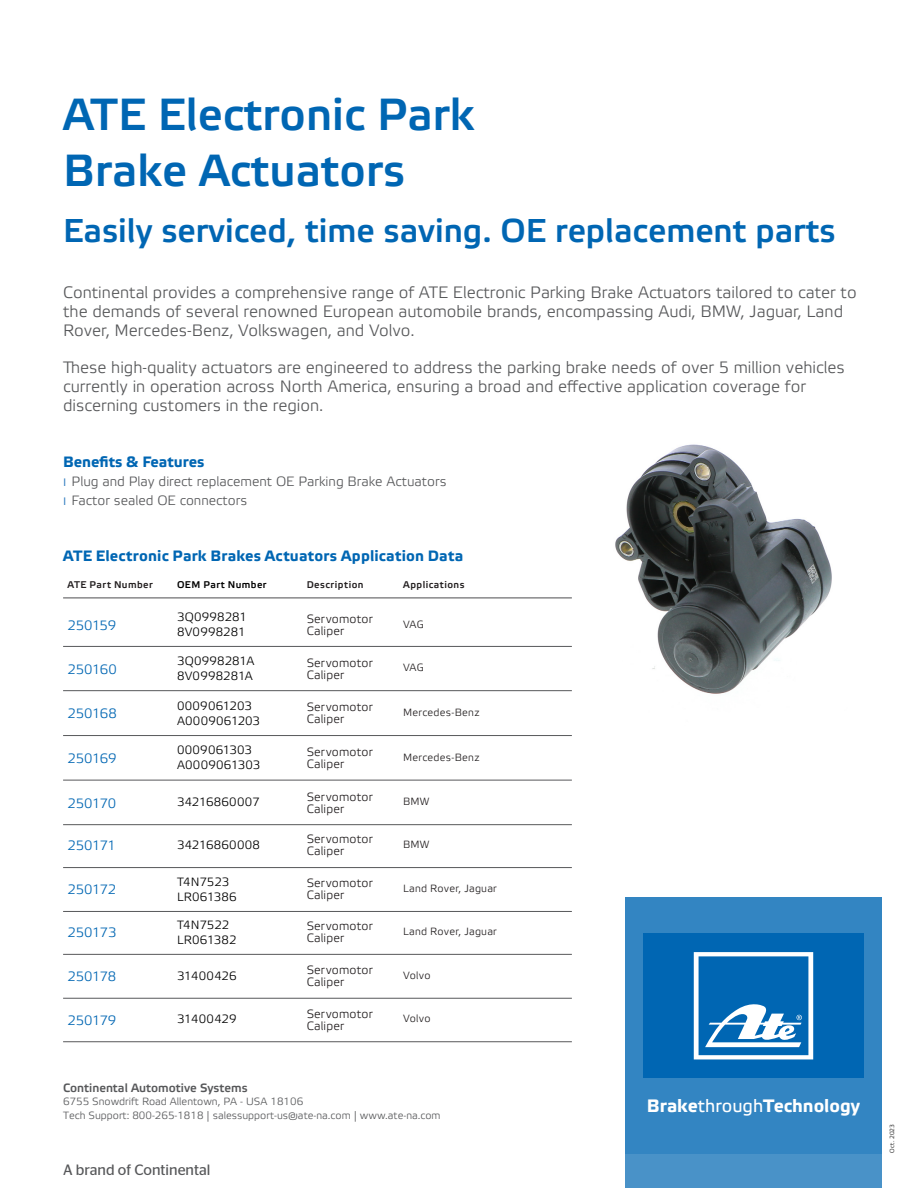
<style>
.page{position:relative;width:918px;height:1188px;background:#fff}
.page>*{position:absolute;margin:0;border:0;box-sizing:border-box;transform-origin:0 0}
.Copy_7_5pt{font:500 45px "Etelka";color:#0066b3}
.Copy_7_5pt-2{font:500 33px "Etelka";color:#0066b3}
.t1{font:700 18px "Etelka Text";color:#fff}
.Copy_7_5pt-3{font:300 16.5px/18.8px "Etelka";color:#57585a}
.Copy_7_5pt-4{font:700 15px "Etelka Text";letter-spacing:.005em;color:#0066b3}
.t2{font:15px "Continental Stag Sans";color:#57585a}
.t3{font:300 13.5px "Etelka";color:#57585a}
.table_copy{font:300 13.5px "Etelka";letter-spacing:-.005em;color:#0066b3}
.table_copy-2{font:300 12px "Etelka";letter-spacing:.01em;color:#231f20}
.table_copy-3{font:300 12px/15px "Etelka";letter-spacing:.015em;color:#000}
.t4{font:500 12px "Etelka";color:#57585a}
.t5{font:300 10.5px "Etelka";color:#57585a}
.table_copy-4{font:300 10.5px "Etelka";letter-spacing:.025em;color:#231f20}
.table_copy-5{font:500 9.75px "Etelka";letter-spacing:.045em;color:#231f20}
.table_copy-6{font:500 9.75px "Etelka";letter-spacing:.045em;color:#000}
.table_copy-7{font:300 6px "Etelka";letter-spacing:.02em;color:#000}
.s1{font-size:15px;color:#2b79be}
.s2{font-weight:400}
</style>
<div class="page">
<div style="left:625px;top:897px;width:257px;height:291px;background:#3385c2"></div>
<div style="left:643px;top:934px;width:221px;height:144px;background:#0066b3"></div>
<svg style="left:694px;top:952px;width:119px;height:107px"></svg>
<div style="left:625px;top:1154px;width:257px;height:34px;background:#4992c8"></div>
<hr style="left:63px;top:597px;width:509px;height:1px;background:#57585a">
<hr style="left:63px;top:646px;width:509px;height:1px;background:#57585a">
<hr style="left:63px;top:690px;width:509px;height:1px;background:#57585a">
<hr style="left:63px;top:735px;width:509px;height:1px;background:#57585a">
<hr style="left:63px;top:780px;width:509px;height:1px;background:#57585a">
<hr style="left:63px;top:824px;width:509px;height:1px;background:#57585a">
<hr style="left:63px;top:867px;width:509px;height:1px;background:#57585a">
<hr style="left:63px;top:911px;width:509px;height:1px;background:#57585a">
<hr style="left:63px;top:954px;width:509px;height:1px;background:#57585a">
<hr style="left:63px;top:998px;width:509px;height:1px;background:#57585a">
<hr style="left:63px;top:1041px;width:509px;height:1px;background:#57585a">
<img style="left:615px;top:444px;width:217px;height:250px">
<p class="Copy_7_5pt" style="left:63px;top:86px;width:413px">ATE Electronic Park</p>
<p class="Copy_7_5pt" style="left:63px;top:142px;width:344px">Brake Actuators</p>
<p class="Copy_7_5pt-2" style="left:63px;top:210px;width:774px">Easily serviced, time saving. OE replacement parts</p>
<p class="Copy_7_5pt-3" style="left:63px;top:284px;width:795px">Continental provides a comprehensive range of ATE Electronic Parking Brake Actuators tailored to cater to the demands of several renowned European automobile brands, encompassing Audi, BMW, Jaguar, Land<br>Rover, Mercedes-Benz, Volkswagen, and Volvo.</p>
<p class="Copy_7_5pt-3" style="left:63px;top:359px;width:783px">These high-quality actuators are engineered to address the parking brake needs of over 5 million vehicles currently in operation across North America, ensuring a broad and effective application coverage for</p>
<p class="Copy_7_5pt-3" style="left:63px;top:396px;width:262px">discerning customers in the region.</p>
<p class="Copy_7_5pt-4" style="left:63px;top:452px;width:143px">Benefits &amp; Features</p>
<p class="t3" style="left:63px;top:473px;width:385px"><span class="s1">ı</span> Plug and Play direct replacement OE Parking Brake Actuators</p>
<p class="t3" style="left:63px;top:492px;width:186px"><span class="s1">ı</span> Factor sealed OE connectors</p>
<p class="Copy_7_5pt-4" style="left:63px;top:547px;width:402px">ATE Electronic Park Brakes Actuators Application Data</p>
<p class="table_copy-5" style="left:67px;top:578px;width:87px">ATE Part Number</p>
<p class="table_copy-6" style="left:177px;top:578px;width:91px">OEM Part Number</p>
<p class="table_copy-5" style="left:307px;top:578px;width:58px">Description</p>
<p class="table_copy-5" style="left:403px;top:578px;width:63px">Applications</p>
<p class="table_copy" style="left:67px;top:617px;width:50px">250159</p>
<p class="table_copy" style="left:67px;top:661px;width:51px">250160</p>
<p class="table_copy" style="left:67px;top:705px;width:51px">250168</p>
<p class="table_copy" style="left:67px;top:750px;width:51px">250169</p>
<p class="table_copy" style="left:67px;top:795px;width:50px">250170</p>
<p class="table_copy" style="left:67px;top:838px;width:50px">250171</p>
<p class="table_copy" style="left:67px;top:881px;width:51px">250172</p>
<p class="table_copy" style="left:67px;top:924px;width:51px">250173</p>
<p class="table_copy" style="left:67px;top:968px;width:50px">250178</p>
<p class="table_copy" style="left:67px;top:1012px;width:50px">250179</p>
<p class="table_copy-3" style="left:177px;top:610px;width:71px">3Q0998281<br>8V0998281</p>
<p class="table_copy-3" style="left:177px;top:654px;width:79px">3Q0998281A<br>8V0998281A</p>
<p class="table_copy-3" style="left:177px;top:698px;width:85px">0009061203<br>A0009061203</p>
<p class="table_copy-3" style="left:177px;top:743px;width:85px">0009061303<br>A0009061303</p>
<p class="table_copy-3" style="left:177px;top:795px;width:84px">34216860007</p>
<p class="table_copy-3" style="left:177px;top:838px;width:84px">34216860008</p>
<p class="table_copy-3" style="left:177px;top:874px;width:54px">T4N7523</p>
<p class="table_copy-3" style="left:177px;top:889px;width:61px">LR061386</p>
<p class="table_copy-3" style="left:177px;top:917px;width:54px">T4N7522</p>
<p class="table_copy-3" style="left:177px;top:932px;width:61px">LR061382</p>
<p class="table_copy-3" style="left:177px;top:969px;width:61px">31400426</p>
<p class="table_copy-3" style="left:177px;top:1012px;width:61px">31400429</p>
<p class="table_copy-2" style="left:307px;top:611px;width:68px">Servomotor</p>
<p class="table_copy-2" style="left:307px;top:623px;width:39px">Caliper</p>
<p class="table_copy-2" style="left:307px;top:655px;width:68px">Servomotor</p>
<p class="table_copy-2" style="left:307px;top:667px;width:39px">Caliper</p>
<p class="table_copy-2" style="left:307px;top:700px;width:68px">Servomotor</p>
<p class="table_copy-2" style="left:307px;top:712px;width:39px">Caliper</p>
<p class="table_copy-2" style="left:307px;top:744px;width:68px">Servomotor</p>
<p class="table_copy-2" style="left:307px;top:756px;width:39px">Caliper</p>
<p class="table_copy-2" style="left:307px;top:789px;width:68px">Servomotor</p>
<p class="table_copy-2" style="left:307px;top:801px;width:39px">Caliper</p>
<p class="table_copy-2" style="left:307px;top:832px;width:68px">Servomotor</p>
<p class="table_copy-2" style="left:307px;top:844px;width:39px">Caliper</p>
<p class="table_copy-2" style="left:307px;top:876px;width:68px">Servomotor</p>
<p class="table_copy-2" style="left:307px;top:888px;width:39px">Caliper</p>
<p class="table_copy-2" style="left:307px;top:919px;width:68px">Servomotor</p>
<p class="table_copy-2" style="left:307px;top:931px;width:39px">Caliper</p>
<p class="table_copy-2" style="left:307px;top:963px;width:68px">Servomotor</p>
<p class="table_copy-2" style="left:307px;top:975px;width:39px">Caliper</p>
<p class="table_copy-2" style="left:307px;top:1006px;width:68px">Servomotor</p>
<p class="table_copy-2" style="left:307px;top:1018px;width:39px">Caliper</p>
<p class="table_copy-4" style="left:403px;top:618px;width:22px">VAG</p>
<p class="table_copy-4" style="left:403px;top:661px;width:22px">VAG</p>
<p class="table_copy-4" style="left:403px;top:706px;width:78px">Mercedes-Benz</p>
<p class="table_copy-4" style="left:403px;top:751px;width:78px">Mercedes-Benz</p>
<p class="table_copy-4" style="left:403px;top:795px;width:28px">BMW</p>
<p class="table_copy-4" style="left:403px;top:838px;width:28px">BMW</p>
<p class="table_copy-4" style="left:403px;top:882px;width:95px">Land Rover, Jaguar</p>
<p class="table_copy-4" style="left:403px;top:925px;width:95px">Land Rover, Jaguar</p>
<p class="table_copy-4" style="left:403px;top:969px;width:29px">Volvo</p>
<p class="table_copy-4" style="left:403px;top:1012px;width:29px">Volvo</p>
<p class="t4" style="left:63px;top:1080px;width:186px">Continental Automotive Systems</p>
<p class="t5" style="left:63px;top:1095px;width:242px">6755 Snowdrift Road Allentown, PA - USA 18106</p>
<p class="t5" style="left:63px;top:1109px;width:379px">Tech Support: 800-265-1818 | salessupport-us@ate-na.com | www.ate-na.com</p>
<p class="t2" style="left:63px;top:1161px;width:149px">A brand of Continental</p>
<p class="t1" style="left:647px;top:1095px;width:215px">Brake<span class="s2">through</span>Technology</p>
<p class="table_copy-7" style="left:889px;top:1153px;width:31px;rotate:-90deg">Oct. 2023</p>
</div>
